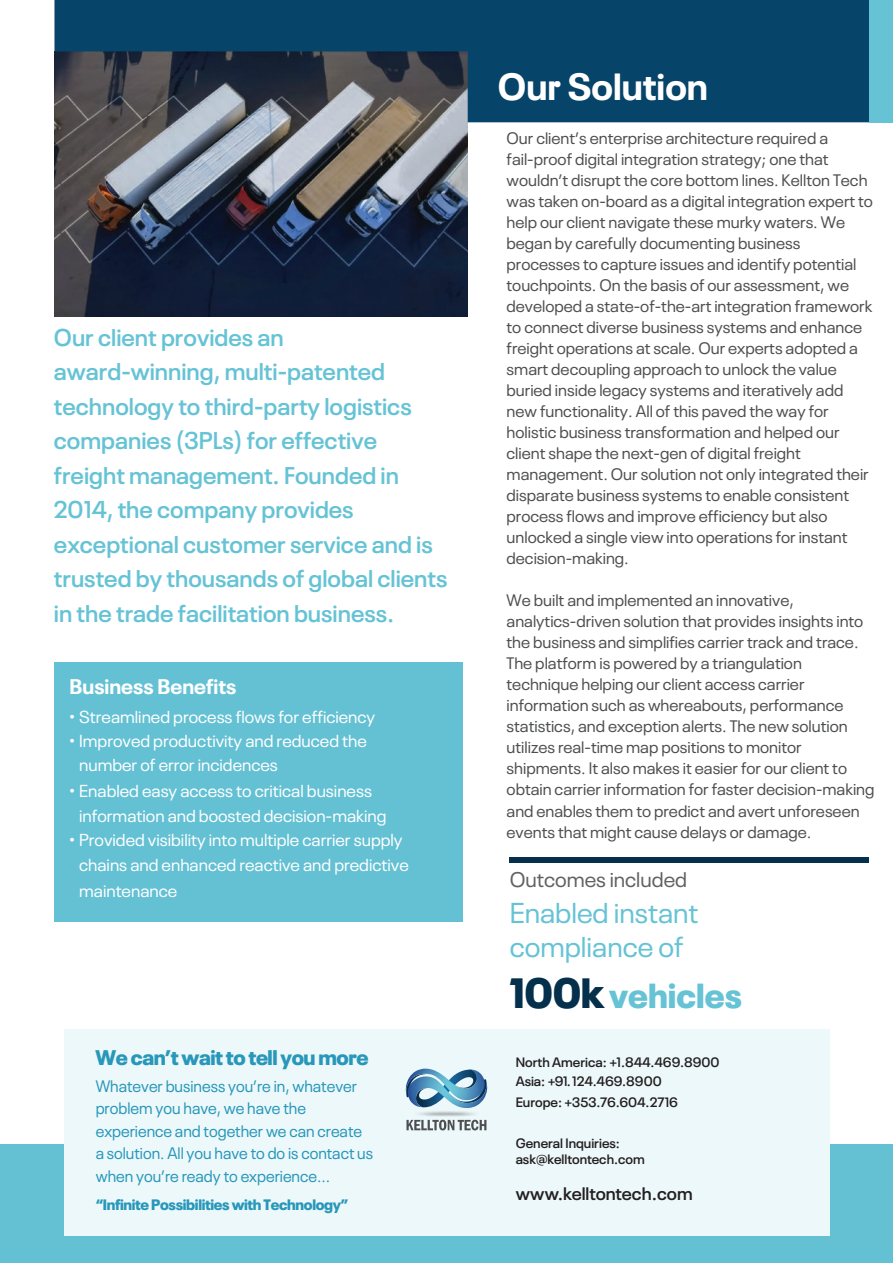
<style>
.page{position:relative;width:893px;height:1263px;background:#fff}
.page>*{position:absolute;margin:0;border:0;box-sizing:border-box;transform-origin:0 0}
.t1{font:700 37.5px "Neue Plak";color:#fff}
.t2{font:900 34.5px "Neue Plak";color:#65c3d5}
.t3{font:28.5px/34.2px "Neue Plak";color:#65c3d5}
.t4{font:600 24px/34.5px "Neue Plak";color:#65c3d5}
.t5{font:900 21px "Neue Plak";letter-spacing:-.02em;color:#2797ba}
.t6{font:700 21px "Neue Plak";color:#fff}
.t7{font:21px "Neue Plak";color:#616164}
.t8{font:600 18px "Neue Plak";color:#231f20}
.t9{font:17.25px/25.5px "Neue Plak";color:#fff}
.t10{font:16.5px/21px "Neue Plak";color:#4e4f50}
.t11{font:16.5px/22.5px "Neue Plak";color:#2797ba;scale:.95 1}
.t12{font:900 15px "Neue Plak";letter-spacing:-.02em;color:#2797ba}
.t13{font:600 13.5px/19.8px "Neue Plak";color:#231f20}
.s1{font-size:42px;color:#04304b}
</style>
<div class="page">
<img style="left:54px;top:122px;width:414px;height:194px">
<svg style="left:54px;top:0;width:815px;height:122px;background:#1b4764"></svg>
<div style="left:0;top:1145px;width:893px;height:118px;background:#64c1d4"></div>
<div style="left:869px;top:0;width:24px;height:122px;background:#65c3d5"></div>
<div style="left:54px;top:662px;width:408px;height:260px;background:#64c1d4"></div>
<div style="left:64px;top:1029px;width:765px;height:207px;background:#edf8fa"></div>
<svg style="left:406px;top:1120px;width:80px;height:10px"></svg>
<svg style="left:406px;top:1068px;width:81px;height:40px"></svg>
<div style="left:510px;top:857px;width:359px;height:6px;background:#04304b"></div>
<p class="t4" style="left:54px;top:318px;width:395px">Our client provides an award-winning, multi-patented technology to third-party logistics companies (3PLs) for effective freight management. Founded in<br>2014, the company provides exceptional customer service and is trusted by thousands of global clients in the trade facilitation business.</p>
<p class="t6" style="left:70px;top:669px;width:168px">Business Benefits</p>
<p class="t9" style="left:69px;top:702px;width:308px">• Streamlined process flows for efficiency</p>
<p class="t9" style="left:79px;top:727px;width:289px;line-height:24px;text-indent:-10px">• Improved productivity and reduced the number of error incidences</p>
<p class="t9" style="left:79px;top:776px;width:309px;text-indent:-10px">• Enabled easy access to critical business information and boosted decision-making</p>
<p class="t9" style="left:79px;top:826px;width:331px;text-indent:-10px">• Provided visibility into multiple carrier supply chains and enhanced reactive and predictive maintenance</p>
<p class="t5" style="left:96px;top:1040px;width:274px">We can’t wait to tell you more</p>
<p class="t11" style="left:96px;top:1073px;width:293px">Whatever business you’re in, whatever problem you have, we have the experience and together we can create a solution. All you have to do is contact us when you’re ready to experience...</p>
<p class="t12" style="left:96px;top:1193px;width:254px">“Infinite Possibilities with Technology”</p>
<h1 class="t1" style="left:498px;top:57px;width:212px">Our Solution</h1>
<p class="t10" style="left:507px;top:126px;width:368px">Our client’s enterprise architecture required a fail-proof digital integration strategy; one that wouldn’t disrupt the core bottom lines. Kellton Tech was taken on-board as a digital integration expert to help our client navigate these murky waters. We began by carefully documenting business processes to capture issues and identify potential touchpoints. On the basis of our assessment, we developed a state-of-the-art integration framework to connect diverse business systems and enhance freight operations at scale. Our experts adopted a smart decoupling approach to unlock the value buried inside legacy systems and iteratively add new functionality. All of this paved the way for holistic business transformation and helped our client shape the next-gen of digital freight management. Our solution not only integrated their disparate business systems to enable consistent process flows and improve efficiency but also unlocked a single view into operations for instant decision-making.</p>
<p class="t10" style="left:507px;top:588px;width:369px">We built and implemented an innovative, analytics-driven solution that provides insights into the business and simplifies carrier track and trace.<br>The platform is powered by a triangulation technique helping our client access carrier information such as whereabouts, performance statistics, and exception alerts. The new solution utilizes real-time map positions to monitor shipments. It also makes it easier for our client to obtain carrier information for faster decision-making and enables them to predict and avert unforeseen events that might cause delays or damage.</p>
<p class="t7" style="left:510px;top:864px;width:179px">Outcomes included</p>
<h3 class="t3" style="left:510px;top:893px;width:190px">Enabled instant compliance of</h3>
<h2 class="t2" style="left:510px;top:967px;width:234px"><span class="s1">100k</span>vehicles</h2>
<p class="t13" style="left:516px;top:1051px;width:205px">North America: +1.844.469.8900<br>Asia: +91. 124.469.8900<br>Europe: +353.76.604.2716</p>
<p class="t13" style="left:516px;top:1134px;width:131px;line-height:16.2px">General Inquiries: ask@kelltontech.com</p>
<p class="t8" style="left:516px;top:1179px;width:178px">www.kelltontech.com</p>
</div>
